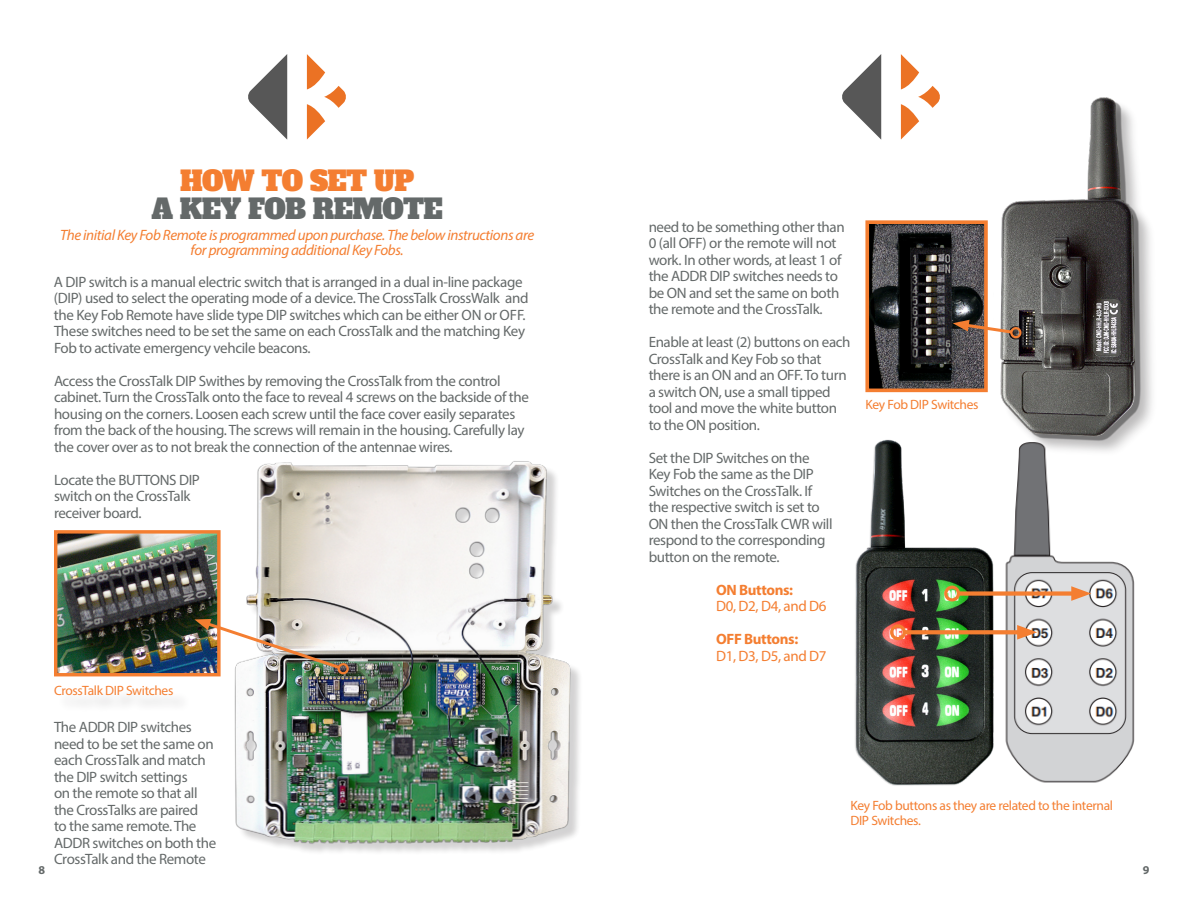
<style>
.page{position:relative;width:1188px;height:918px;background:#fff}
.page>*{position:absolute;margin:0;border:0;box-sizing:border-box;transform-origin:0 0}
.t1{font:27px "Alfa Slab One";letter-spacing:-.025em;color:#646969}
.t2{font:27px "Alfa Slab One";letter-spacing:-.025em;color:#f47e31}
.t3{font:15px/16.5px "Myriad Pro";letter-spacing:-.025em;color:#646969}
.t4{font:italic 15px/15px "Myriad Pro";letter-spacing:-.025em;color:#f47e31;text-align:center}
.t5{font:15px "Myriad Pro";letter-spacing:-.025em;color:#f47e31}
.t6{font:700 15px "Myriad Pro";letter-spacing:-.025em;color:#f47e31}
.t7{font:13.5px/15px "Myriad Pro";letter-spacing:-.025em;color:#f47e31}
.t8{font:700 12px "Myriad Pro";color:#646969}
</style>
<div class="page">
<svg style="left:248px;top:54px;width:39px;height:86px"></svg>
<svg style="left:307px;top:54px;width:39px;height:86px"></svg>
<svg style="left:842px;top:54px;width:39px;height:86px"></svg>
<svg style="left:901px;top:54px;width:39px;height:86px"></svg>
<img style="left:1018px;top:459px;width:117px;height:324px">
<img style="left:855px;top:439px;width:163px;height:347px">
<div style="left:958px;top:591px;width:121px;height:5px;background:#f47e31"></div>
<div style="left:944px;top:586px;width:16px;height:15px;border:3px solid #f47e31;border-radius:50%"></div>
<svg style="left:1071px;top:586px;width:20px;height:15px"></svg>
<svg style="left:906px;top:630px;width:111px;height:4px"></svg>
<div style="left:890px;top:624px;width:16px;height:16px;border:3px solid #f47e31;border-radius:50%"></div>
<svg style="left:1017px;top:625px;width:20px;height:15px"></svg>
<div style="left:237px;top:463px;width:346px;height:393px;background:#231f20;opacity:.2"></div>
<img style="left:234px;top:461px;width:340px;height:395px">
<img style="left:58px;top:534px;width:159px;height:138px">
<div style="left:54px;top:530px;width:167px;height:146px;border:3px solid #f47e31"></div>
<div style="left:57px;top:688px;width:134px;height:25px;background:#fafafa"></div>
<img style="left:993px;top:97px;width:159px;height:362px">
<img style="left:870px;top:225px;width:113px;height:162px">
<div style="left:865px;top:220px;width:123px;height:172px;border:4px solid #f47e31"></div>
<div style="left:338px;top:663px;width:11px;height:11px;border:2px solid #f47e31;border-radius:50%"></div>
<img style="left:194px;top:619px;width:149px;height:52px">
<div style="left:1010px;top:327px;width:12px;height:11px;border:2px solid #f47e31;border-radius:50%"></div>
<svg style="left:953px;top:320px;width:62px;height:15px"></svg>
<h1 class="t2" style="left:180px;top:157px;width:236px">HOW TO SET UP</h1>
<h1 class="t1" style="left:151px;top:186px;width:293px">A KEY FOB REMOTE</h1>
<p class="t4" style="left:60px;top:227px;width:476px">The initial Key Fob Remote is programmed upon purchase. The below instructions are for programming additional Key Fobs.</p>
<p class="t3" style="left:54px;top:273px;width:476px">A DIP switch is a manual electric switch that is arranged in a dual in-line package (DIP) used to select the operating mode of a device. The CrossTalk CrossWalk and the Key Fob Remote have slide type DIP switches which can be either ON or OFF.<br>These switches need to be set the same on each CrossTalk and the matching Key Fob to activate emergency vehcile beacons.</p>
<p class="t3" style="left:54px;top:372px;width:476px">Access the CrossTalk DIP Swithes by removing the CrossTalk from the control cabinet. Turn the CrossTalk onto the face to reveal 4 screws on the backside of the housing on the corners. Loosen each screw until the face cover easily separates from the back of the housing. The screws will remain in the housing. Carefully lay the cover over as to not break the connection of the antennae wires.</p>
<p class="t3" style="left:54px;top:471px;width:147px">Locate the BUTTONS DIP switch on the CrossTalk receiver board.</p>
<p class="t7" style="left:54px;top:683px;width:121px">CrossTalk DIP Switches</p>
<p class="t3" style="left:649px;top:218px;width:198px">need to be something other than<br>0 (all OFF) or the remote will not work. In other words, at least 1 of the ADDR DIP switches needs to be ON and set the same on both the remote and the CrossTalk.</p>
<p class="t3" style="left:649px;top:334px;width:203px">Enable at least (2) buttons on each<br>CrossTalk and Key Fob so that there is an ON and an OFF. To turn a switch ON, use a small tipped tool and move the white button to the ON position.</p>
<p class="t3" style="left:649px;top:449px;width:185px">Set the DIP Switches on the<br>Key Fob the same as the DIP<br>Switches on the CrossTalk. If the respective switch is set to<br>ON then the CrossTalk CWR will respond to the corresponding button on the remote.</p>
<p class="t6" style="left:716px;top:580px;width:78px">ON Buttons:</p>
<p class="t5" style="left:716px;top:597px;width:112px">D0, D2, D4, and D6</p>
<p class="t6" style="left:716px;top:629px;width:84px">OFF Buttons:</p>
<p class="t5" style="left:716px;top:646px;width:112px">D1, D3, D5, and D7</p>
<p class="t7" style="left:866px;top:397px;width:114px">Key Fob DIP Switches</p>
<p class="t3" style="left:54px;top:719px;width:164px">The ADDR DIP switches need to be set the same on each CrossTalk and match the DIP switch settings<br>on the remote so that all the CrossTalks are paired<br>to the same remote. The<br>ADDR switches on both the<br>CrossTalk and the Remote</p>
<p class="t7" style="left:850px;top:798px;width:264px">Key Fob buttons as they are related to the internal<br>DIP Switches.</p>
<p class="t8" style="left:38px;top:862px;width:8px">8</p>
<p class="t8" style="left:1143px;top:862px;width:8px">9</p>
</div>
